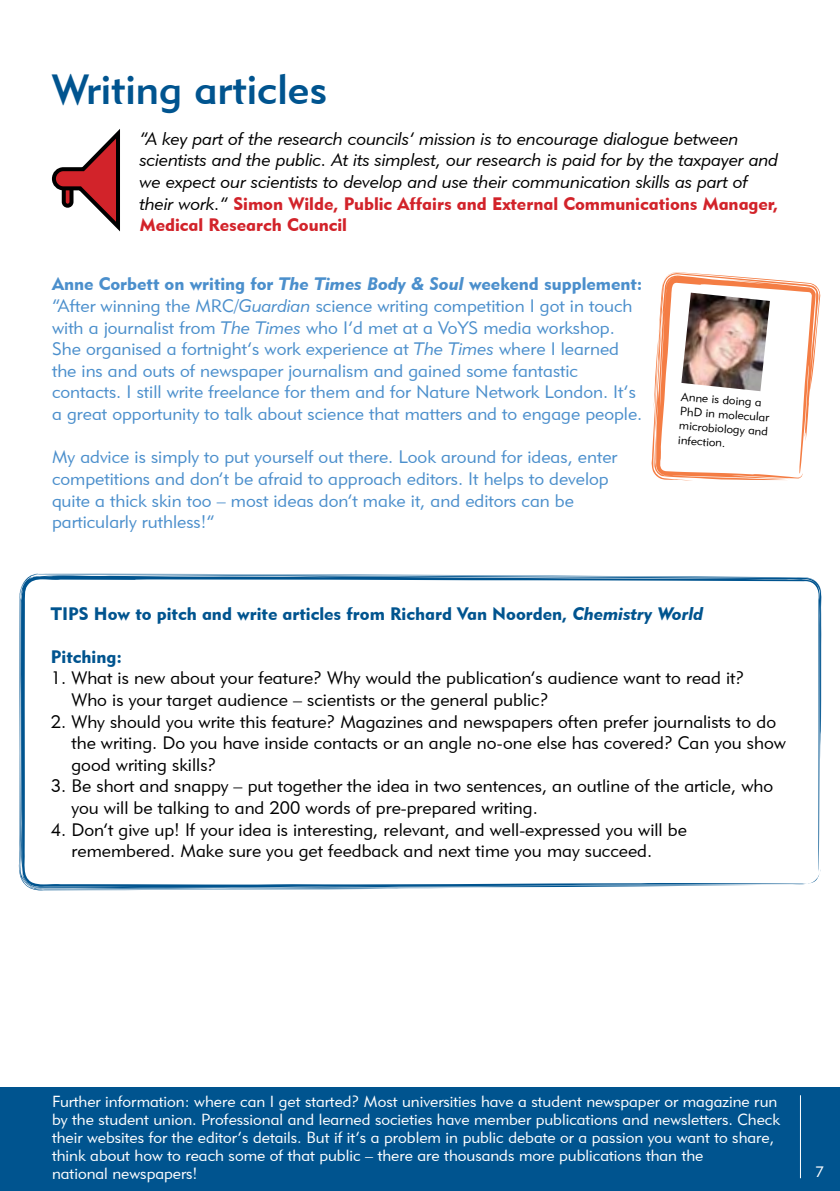
<style>
.page{position:relative;width:840px;height:1191px;background:#fff}
.page>*{position:absolute;margin:0;border:0;box-sizing:border-box;transform-origin:0 0}
.t1{font:42px "Geometric 415 BT Medium A";color:#00548f}
.t2{font:18px/21.6px "Geometric 415 BT Lite A";color:#4b8fcc}
.t3{font:18px/21.6px "Geometric 415 BT Lite A";color:#000}
.t4{font:18px/21.6px "Geometric 415 BT Lite Italic A";color:#000}
.t5{font:18px/21.6px "Geometric 415 BT Black A";color:#d2232a}
.t6{font:18px "Geometric 415 BT Black A";color:#00548f}
.t7{font:18px "Geometric 415 BT Black A";color:#4b8fcc}
.t8{font:16px/18px "Geometric 415 BT Lite A";color:#fff}
.t9{font:15px "Geometric 415 BT Lite A";color:#fff}
.t10{font:12px/14.4px "Geometric 415 BT Lite A";color:#000}
.s1{font-family:"Geometric 415 BT Lite Italic A";color:#000}
.s2{font-family:"Geometric 415 BT Black Italic A"}
.s3{font-family:"Geometric 415 BT Lite Italic A"}
</style>
<div class="page">
<div style="left:0;top:1087px;width:839px;height:104px;background:#00548f"></div>
<hr style="left:799px;top:1095px;width:1px;height:83px;background:#fff">
<svg style="left:19px;top:573px;width:802px;height:317px"></svg>
<svg style="left:651px;top:272px;width:169px;height:209px"></svg>
<img style="left:681px;top:293px;width:88px;height:98px">
<svg style="left:51px;top:129px;width:69px;height:103px"></svg>
<h1 class="t1" style="left:52px;top:63px;width:277px">Writing articles</h1>
<p class="t4" style="left:140px;top:127px;width:639px">“A key part of the research councils’ mission is to encourage dialogue between scientists and the public. At its simplest, our research is paid for by the taxpayer and we expect our scientists to develop and use their communication skills as part of</p>
<p class="t5" style="left:140px;top:192px;width:639px"><span class="s1">their work.”</span> Simon Wilde, Public Affairs and External Communications Manager,<br>Medical Research Council</p>
<p class="t7" style="left:52px;top:273px;width:591px">Anne Corbett on writing for <span class="s2">The Times Body &amp; Soul</span> weekend supplement:</p>
<p class="t2" style="left:52px;top:295px;width:591px">“After winning the MRC/<span class="s3">Guardian</span> science writing competition I got in touch with a journalist from <span class="s3">The Times</span> who I’d met at a VoYS media workshop.<br>She organised a fortnight’s work experience at <span class="s3">The Times</span> where I learned the ins and outs of newspaper journalism and gained some fantastic contacts. I still write freelance for them and for Nature Network London. It’s a great opportunity to talk about science that matters and to engage people.</p>
<p class="t2" style="left:52px;top:446px;width:566px">My advice is simply to put yourself out there. Look around for ideas, enter competitions and don’t be afraid to approach editors. It helps to develop quite a thick skin too – most ideas don’t make it, and editors can be particularly ruthless!”</p>
<p class="t10" style="left:681px;top:389px;width:91px;rotate:4deg">Anne is doing a<br>PhD in molecular microbiology and infection.</p>
<p class="t6" style="left:51px;top:602px;width:653px">TIPS How to pitch and write articles from Richard Van Noorden, <span class="s2">Chemistry World</span></p>
<p class="t6" style="left:51px;top:645px;width:72px">Pitching:</p>
<p class="t3" style="left:71px;top:667px;width:674px;text-indent:-21px">1. What is new about your feature? Why would the publication’s audience want to read it?<br>Who is your target audience – scientists or the general public?</p>
<p class="t3" style="left:71px;top:710px;width:715px;text-indent:-21px">2. Why should you write this feature? Magazines and newspapers often prefer journalists to do the writing. Do you have inside contacts or an angle no-one else has covered? Can you show good writing skills?</p>
<p class="t3" style="left:71px;top:775px;width:703px;text-indent:-21px">3. Be short and snappy – put together the idea in two sentences, an outline of the article, who you will be talking to and 200 words of pre-prepared writing.</p>
<p class="t3" style="left:71px;top:818px;width:616px;text-indent:-21px">4. Don’t give up! If your idea is interesting, relevant, and well-expressed you will be remembered. Make sure you get feedback and next time you may succeed.</p>
<p class="t8" style="left:52px;top:1092px;width:729px">Further information: where can I get started? Most universities have a student newspaper or magazine run by the student union. Professional and learned societies have member publications and newsletters. Check their websites for the editor’s details. But if it’s a problem in public debate or a passion you want to share, think about how to reach some of that public – there are thousands more publications than the<br>national newspapers!</p>
<p class="t9" style="left:815px;top:1162px;width:10px">7</p>
</div>
